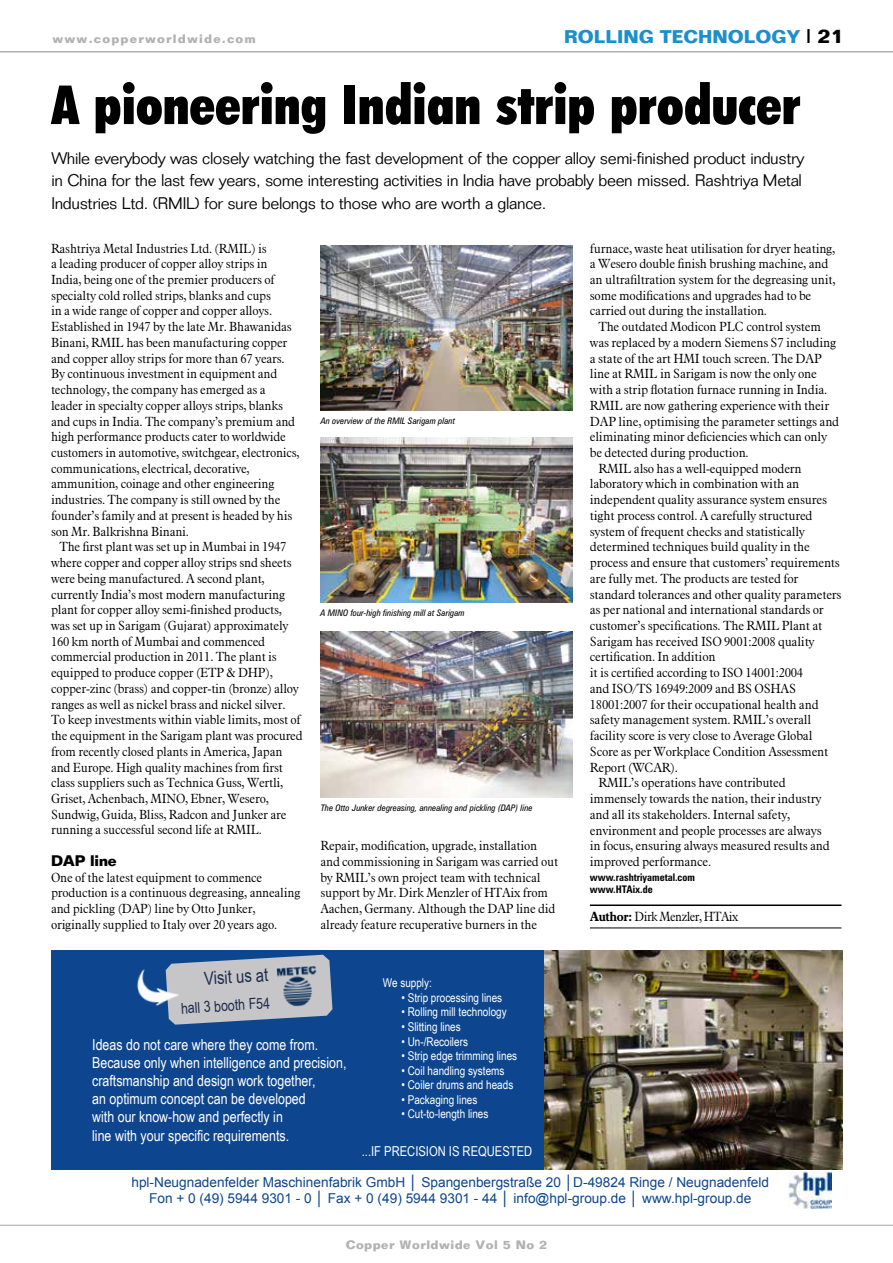
<style>
.page{position:relative;width:893px;height:1263px;background:#fff}
.page>*{position:absolute;margin:0;border:0;box-sizing:border-box;transform-origin:0 0}
.t1{font:900 condensed 54px "Futura BT";color:#000}
.t2{font:18.15px "Arial Narrow";color:#1c2c4d}
.t3{font:700 18px "Folio";color:#1c8fcd}
.t4{font:300 16.5px/22.5px "Folio";letter-spacing:-.02em;color:#000}
.t5{font:15.15px/18.1px "Arial Narrow";color:#fff}
.t6{font:15.15px "Arial Narrow";color:#1c2c4d}
.t7{font:700 15px "Folio";letter-spacing:-.02em;color:#000}
.t8{font:13.65px/16.4px "Arial";color:#0d468f;text-align:center}
.t9{font:13.65px "Arial Narrow";color:#fff}
.t10{font:300 13.05px "Aldine 721 BT";letter-spacing:-.04em;color:#000;scale:.93 1}
.t11{font:300 12.9px/15.8px "Aldine 721 BT";letter-spacing:-.02em;color:#000}
.t12{font:12.15px "Arial Narrow";color:#fff}
.t13{font:700 12px "Folio";letter-spacing:.1em;color:#b3b2b2}
.t14{font:700 12px "Folio";letter-spacing:.04em;color:#b3b2b2}
.t15{font:700 condensed 10.5px/12px "Zurich BT";color:#000}
.t16{font:italic condensed 9px "Zurich BT";color:#000}
.s1{font-size:19.5px;color:#000}
.s2{font-weight:700}
</style>
<div class="page">
<hr style="left:0;top:51px;width:893px;height:2px;background:#b3b2b2">
<hr style="left:0;top:1225px;width:893px;height:1px;background:#b3b2b2">
<hr style="left:590px;top:904px;width:251px;height:2px;background:#000">
<hr style="left:590px;top:927px;width:251px;height:1px;background:#000">
<img style="left:321px;top:246px;width:252px;height:165px">
<img style="left:321px;top:437px;width:252px;height:166px">
<img style="left:321px;top:631px;width:252px;height:166px">
<img style="left:544px;top:950px;width:298px;height:220px">
<div style="left:51px;top:950px;width:493px;height:220px;background:#0d468f"></div>
<img style="left:789px;top:1171px;width:42px;height:38px">
<svg style="left:168px;top:954px;width:162px;height:71px"></svg>
<img style="left:137px;top:961px;width:51px;height:53px">
<img style="left:262px;top:961px;width:71px;height:51px">
<p class="t13" style="left:52px;top:31px;width:205px">www.copperworldwide.com</p>
<h3 class="t3" style="left:564px;top:25px;width:281px">ROLLING TECHNOLOGY <span class="s1">| 21</span></h3>
<h1 class="t1" style="left:51px;top:72px;width:751px">A pioneering Indian strip producer</h1>
<p class="t4" style="left:51px;top:147px;width:754px">While everybody was closely watching the fast development of the copper alloy semi-finished product industry in China for the last few years, some interesting activities in India have probably been missed. Rashtriya Metal<br>Industries Ltd. (RMIL) for sure belongs to those who are worth a glance.</p>
<p class="t11" style="left:51px;top:240px;width:250px">Rashtriya Metal Industries Ltd. (RMIL) is<br>a leading producer of copper alloy strips in India, being one of the premier producers of specialty cold rolled strips, blanks and cups<br>in a wide range of copper and copper alloys.<br>Established in 1947 by the late Mr. Bhawanidas Binani, RMIL has been manufacturing copper and copper alloy strips for more than 67 years.<br>By continuous investment in equipment and technology, the company has emerged as a leader in specialty copper alloys strips, blanks and cups in India. The company’s premium and high performance products cater to worldwide customers in automotive, switchgear, electronics, communications, electrical, decorative, ammunition, coinage and other engineering industries. The company is still owned by the founder’s family and at present is headed by his son Mr. Balkrishna Binani.</p>
<p class="t11" style="left:51px;top:539px;width:253px;text-indent:9px">The first plant was set up in Mumbai in 1947 where copper and copper alloy strips snd sheets were being manufactured. A second plant, currently India’s most modern manufacturing plant for copper alloy semi-finished products, was set up in Sarigam (Gujarat) approximately 160 km north of Mumbai and commenced commercial production in 2011. The plant is equipped to produce copper (ETP &amp; DHP), copper-zinc (brass) and copper-tin (bronze) alloy ranges as well as nickel brass and nickel silver.<br>To keep investments within viable limits, most of the equipment in the Sarigam plant was procured from recently closed plants in America, Japan and Europe. High quality machines from first class suppliers such as Technica Guss, Wertli, Griset, Achenbach, MINO, Ebner, Wesero, Sundwig, Guida, Bliss, Radcon and Junker are running a successful second life at RMIL.</p>
<p class="t7" style="left:51px;top:851px;width:67px">DAP line</p>
<p class="t11" style="left:51px;top:869px;width:251px">One of the latest equipment to commence production is a continuous degreasing, annealing and pickling (DAP) line by Otto Junker, originally supplied to Italy over 20 years ago.</p>
<p class="t16" style="left:321px;top:415px;width:136px">An overview of the RMIL Sarigam plant</p>
<p class="t16" style="left:320px;top:607px;width:146px">A MINO four-high finishing mill at Sarigam</p>
<p class="t16" style="left:321px;top:802px;width:213px">The Otto Junker degreasing, annealing and pickling (DAP) line</p>
<p class="t11" style="left:320px;top:838px;width:239px">Repair, modification, upgrade, installation and commissioning in Sarigam was carried out by RMIL’s own project team with technical support by Mr. Dirk Menzler of HTAix from Aachen, Germany. Although the DAP line did already feature recuperative burners in the</p>
<p class="t11" style="left:590px;top:240px;width:247px">furnace, waste heat utilisation for dryer heating, a Wesero double finish brushing machine, and an ultrafiltration system for the degreasing unit, some modifications and upgrades had to be carried out during the installation.</p>
<p class="t11" style="left:598px;top:319px;width:224px">The outdated Modicon PLC control system</p>
<p class="t11" style="left:590px;top:334px;width:248px">was replaced by a modern Siemens S7 including</p>
<p class="t11" style="left:590px;top:350px;width:234px">a state of the art HMI touch screen. The DAP</p>
<p class="t11" style="left:590px;top:366px;width:229px">line at RMIL in Sarigam is now the only one</p>
<p class="t11" style="left:590px;top:381px;width:239px">with a strip flotation furnace running in India.</p>
<p class="t11" style="left:590px;top:397px;width:241px">RMIL are now gathering experience with their</p>
<p class="t11" style="left:590px;top:413px;width:251px">DAP line, optimising the parameter settings and</p>
<p class="t11" style="left:590px;top:429px;width:239px">eliminating minor deficiencies which can only</p>
<p class="t11" style="left:590px;top:444px;width:160px">be detected during production.</p>
<p class="t11" style="left:598px;top:460px;width:205px">RMIL also has a well-equipped modern</p>
<p class="t11" style="left:590px;top:476px;width:211px">laboratory which in combination with an</p>
<p class="t11" style="left:590px;top:492px;width:239px">independent quality assurance system ensures</p>
<p class="t11" style="left:590px;top:507px;width:224px">tight process control. A carefully structured</p>
<p class="t11" style="left:590px;top:523px;width:217px">system of frequent checks and statistically</p>
<p class="t11" style="left:590px;top:539px;width:221px">determined techniques build quality in the</p>
<p class="t11" style="left:590px;top:554px;width:252px">process and ensure that customers’ requirements</p>
<p class="t11" style="left:590px;top:570px;width:210px">are fully met. The products are tested for</p>
<p class="t11" style="left:590px;top:586px;width:253px">standard tolerances and other quality parameters</p>
<p class="t11" style="left:590px;top:602px;width:235px">as per national and international standards or</p>
<p class="t11" style="left:590px;top:617px;width:234px">customer’s specifications. The RMIL Plant at</p>
<p class="t11" style="left:590px;top:633px;width:226px">Sarigam has received ISO 9001:2008 quality</p>
<p class="t11" style="left:590px;top:649px;width:127px">certification. In addition</p>
<p class="t11" style="left:590px;top:665px;width:215px">it is certified according to ISO 14001:2004</p>
<p class="t11" style="left:590px;top:680px;width:208px">and ISO/TS 16949:2009 and BS OSHAS</p>
<p class="t11" style="left:590px;top:696px;width:230px">18001:2007 for their occupational health and</p>
<p class="t11" style="left:590px;top:712px;width:223px">safety management system. RMIL’s overall</p>
<p class="t11" style="left:590px;top:727px;width:224px">facility score is very close to Average Global</p>
<p class="t11" style="left:590px;top:743px;width:240px">Score as per Workplace Condition Assessment</p>
<p class="t11" style="left:590px;top:759px;width:90px">Report (WCAR).</p>
<p class="t11" style="left:598px;top:775px;width:189px">RMIL’s operations have contributed</p>
<p class="t11" style="left:590px;top:790px;width:233px">immensely towards the nation, their industry</p>
<p class="t11" style="left:590px;top:806px;width:202px">and all its stakeholders. Internal safety,</p>
<p class="t11" style="left:590px;top:822px;width:233px">environment and people processes are always</p>
<p class="t11" style="left:590px;top:838px;width:241px">in focus, ensuring always measured results and</p>
<p class="t11" style="left:590px;top:853px;width:123px">improved performance.</p>
<p class="t15" style="left:590px;top:871px;width:107px">www.rashtriyametal.com www.HTAix.de</p>
<p class="t10" style="left:590px;top:908px;width:161px"><span class="s2">Author:</span> Dirk Menzler, HTAix</p>
<h2 class="t2" style="left:203px;top:965px;width:66px;rotate:-4deg">Visit us at</h2>
<p class="t6" style="left:180px;top:997px;width:91px;rotate:-3deg">hall 3 booth F54</p>
<p class="t12" style="left:383px;top:974px;width:51px">We supply:</p>
<p class="t12" style="left:401px;top:989px;width:102px">• Strip processing lines</p>
<p class="t12" style="left:401px;top:1003px;width:107px">• Rolling mill technology</p>
<p class="t12" style="left:401px;top:1018px;width:61px">• Slitting lines</p>
<p class="t12" style="left:401px;top:1032px;width:68px">• Un-/Recoilers</p>
<p class="t12" style="left:401px;top:1047px;width:117px">• Strip edge trimming lines</p>
<p class="t12" style="left:401px;top:1061px;width:104px">• Coil handling systems</p>
<p class="t12" style="left:401px;top:1076px;width:113px">• Coiler drums and heads</p>
<p class="t12" style="left:401px;top:1090px;width:77px">• Packaging lines</p>
<p class="t12" style="left:401px;top:1105px;width:88px">• Cut-to-length lines</p>
<p class="t9" style="left:362px;top:1141px;width:172px">...IF PRECISION IS REQUESTED</p>
<p class="t8" style="left:131px;top:1174px;width:639px">hpl-Neugnadenfelder Maschinenfabrik GmbH │ Spangenbergstraße 20 │D-49824 Ringe / Neugnadenfeld<br>Fon + 0 (49) 5944 9301 - 0 │ Fax + 0 (49) 5944 9301 - 44 │ info@hpl-group.de │ www.hpl-group.de</p>
<p class="t5" style="left:92px;top:1034px;width:256px">Ideas do not care where they come from.<br>Because only when intelligence and precision, craftsmanship and design work together,<br>an optimum concept can be developed<br>with our know-how and perfectly in<br>line with your specific requirements.</p>
<p class="t14" style="left:346px;top:1237px;width:203px">Copper Worldwide Vol 5 No 2</p>
</div>
